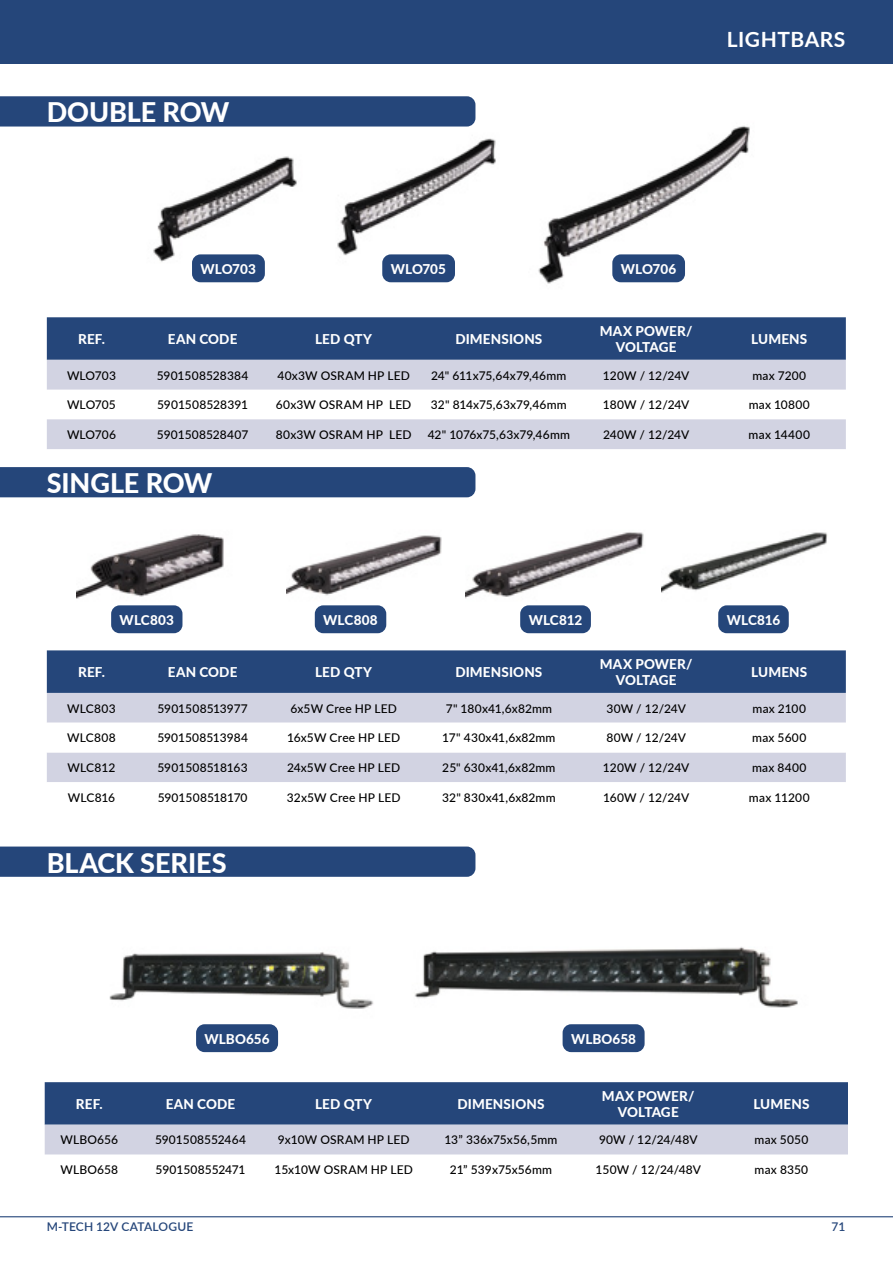
<style>
.page{position:relative;width:893px;height:1263px;background:#fff}
.page>*{position:absolute;margin:0;border:0;box-sizing:border-box;transform-origin:0 0}
.naglowki_serie{font:800 27px "Lato";letter-spacing:-.005em;color:#fff}
.naglowek_p_TOC{font:700 21px "Lato";letter-spacing:.025em;color:#fff}
.tabelka_naglowek{font:800 13.5px/16.2px "Lato";letter-spacing:.01em;color:#fff;text-align:center}
.zdjecia_shading_diod{font:800 13.5px "Lato";letter-spacing:.005em;color:#fff}
.tabelka_tekst{font:500 12px "Lato";letter-spacing:.01em;color:#000}
.t1{font:600 12px "Lato";letter-spacing:.01em;color:#25467a}
</style>
<div class="page">
<hr style="left:0;top:1216px;width:893px;height:1px;background:#25467a">
<div style="left:0;top:0;width:893px;height:64px;background:#25467a"></div>
<div style="left:47px;top:317px;width:799px;height:43px;background:#25467a"></div>
<svg style="left:47px;top:360px;width:799px;height:89px;fill:#d2d3e2"></svg>
<img style="left:153px;top:156px;width:144px;height:127px">
<div style="left:192px;top:254px;width:73px;height:28px;background:#25467a;border-radius:9px"></div>
<img style="left:337px;top:111px;width:159px;height:170px">
<div style="left:382px;top:254px;width:73px;height:28px;background:#25467a;border-radius:9px"></div>
<img style="left:538px;top:125px;width:212px;height:159px">
<div style="left:612px;top:254px;width:73px;height:28px;background:#25467a;border-radius:9px"></div>
<div style="left:47px;top:650px;width:799px;height:43px;background:#25467a"></div>
<div style="left:47px;top:693px;width:799px;height:30px;background:#d2d3e2"></div>
<div style="left:47px;top:752px;width:799px;height:30px;background:#d2d3e2"></div>
<svg style="left:45px;top:1082px;width:803px;height:72px;background:#6c80a5"></svg>
<div style="left:0;top:96px;width:475px;height:31px;background:#25467a"></div>
<div style="left:0;top:467px;width:475px;height:30px;background:#25467a"></div>
<div style="left:0;top:846px;width:475px;height:31px;background:#25467a"></div>
<img style="left:77px;top:534px;width:147px;height:86px">
<img style="left:109px;top:952px;width:265px;height:87px">
<img style="left:414px;top:947px;width:384px;height:92px">
<div style="left:111px;top:605px;width:71px;height:28px;background:#25467a;border-radius:9px"></div>
<div style="left:196px;top:1024px;width:82px;height:28px;background:#25467a;border-radius:9px"></div>
<div style="left:563px;top:1024px;width:82px;height:28px;background:#25467a;border-radius:9px"></div>
<img style="left:286px;top:535px;width:156px;height:85px">
<div style="left:315px;top:605px;width:71px;height:28px;background:#25467a;border-radius:9px"></div>
<img style="left:465px;top:532px;width:179px;height:79px">
<div style="left:520px;top:605px;width:71px;height:28px;background:#25467a;border-radius:9px"></div>
<img style="left:661px;top:532px;width:167px;height:61px">
<div style="left:718px;top:605px;width:71px;height:28px;background:#25467a;border-radius:9px"></div>
<p class="naglowki_serie" style="left:47px;top:92px;width:184px">DOUBLE ROW</p>
<p class="naglowek_p_TOC" style="left:727px;top:24px;width:120px">LIGHTBARS</p>
<p class="zdjecia_shading_diod" style="left:201px;top:259px;width:57px">WLO703</p>
<p class="zdjecia_shading_diod" style="left:391px;top:259px;width:57px">WLO705</p>
<p class="zdjecia_shading_diod" style="left:621px;top:259px;width:57px">WLO706</p>
<p class="tabelka_naglowek" style="left:78px;top:330px;width:28px">REF.</p>
<p class="tabelka_naglowek" style="left:168px;top:330px;width:71px">EAN CODE</p>
<p class="tabelka_naglowek" style="left:315px;top:330px;width:58px">LED QTY</p>
<p class="tabelka_naglowek" style="left:455px;top:330px;width:89px">DIMENSIONS</p>
<p class="tabelka_naglowek" style="left:600px;top:322px;width:94px">MAX POWER/<br>VOLTAGE</p>
<p class="tabelka_naglowek" style="left:751px;top:330px;width:58px">LUMENS</p>
<p class="tabelka_tekst" style="left:67px;top:366px;width:50px">WLO703</p>
<p class="tabelka_tekst" style="left:157px;top:366px;width:93px">5901508528384</p>
<p class="tabelka_tekst" style="left:277px;top:366px;width:134px">40x3W OSRAM HP LED</p>
<p class="tabelka_tekst" style="left:431px;top:366px;width:137px">24" 611x75,64x79,46mm</p>
<p class="tabelka_tekst" style="left:603px;top:366px;width:88px">120W / 12/24V</p>
<p class="tabelka_tekst" style="left:752px;top:366px;width:55px">max 7200</p>
<p class="tabelka_tekst" style="left:67px;top:396px;width:50px">WLO705</p>
<p class="tabelka_tekst" style="left:157px;top:396px;width:93px">5901508528391</p>
<p class="tabelka_tekst" style="left:276px;top:396px;width:137px">60x3W OSRAM HP LED</p>
<p class="tabelka_tekst" style="left:431px;top:396px;width:137px">32" 814x75,63x79,46mm</p>
<p class="tabelka_tekst" style="left:603px;top:396px;width:88px">180W / 12/24V</p>
<p class="tabelka_tekst" style="left:749px;top:396px;width:63px">max 10800</p>
<p class="tabelka_tekst" style="left:67px;top:426px;width:50px">WLO706</p>
<p class="tabelka_tekst" style="left:157px;top:426px;width:93px">5901508528407</p>
<p class="tabelka_tekst" style="left:276px;top:426px;width:137px">80x3W OSRAM HP LED</p>
<p class="tabelka_tekst" style="left:428px;top:426px;width:144px">42" 1076x75,63x79,46mm</p>
<p class="tabelka_tekst" style="left:603px;top:426px;width:88px">240W / 12/24V</p>
<p class="tabelka_tekst" style="left:749px;top:426px;width:63px">max 14400</p>
<p class="naglowki_serie" style="left:47px;top:463px;width:167px">SINGLE ROW</p>
<p class="zdjecia_shading_diod" style="left:120px;top:610px;width:56px">WLC803</p>
<p class="zdjecia_shading_diod" style="left:323px;top:610px;width:56px">WLC808</p>
<p class="zdjecia_shading_diod" style="left:529px;top:610px;width:55px">WLC812</p>
<p class="zdjecia_shading_diod" style="left:727px;top:610px;width:55px">WLC816</p>
<p class="tabelka_naglowek" style="left:78px;top:663px;width:28px">REF.</p>
<p class="tabelka_naglowek" style="left:168px;top:663px;width:71px">EAN CODE</p>
<p class="tabelka_naglowek" style="left:315px;top:663px;width:58px">LED QTY</p>
<p class="tabelka_naglowek" style="left:455px;top:663px;width:89px">DIMENSIONS</p>
<p class="tabelka_naglowek" style="left:600px;top:655px;width:94px">MAX POWER/<br>VOLTAGE</p>
<p class="tabelka_naglowek" style="left:751px;top:663px;width:58px">LUMENS</p>
<p class="tabelka_tekst" style="left:67px;top:700px;width:50px">WLC803</p>
<p class="tabelka_tekst" style="left:157px;top:700px;width:92px">5901508513977</p>
<p class="tabelka_tekst" style="left:290px;top:700px;width:108px">6x5W Cree HP LED</p>
<p class="tabelka_tekst" style="left:446px;top:700px;width:108px">7" 180x41,6x82mm</p>
<p class="tabelka_tekst" style="left:606px;top:700px;width:81px">30W / 12/24V</p>
<p class="tabelka_tekst" style="left:752px;top:700px;width:55px">max 2100</p>
<p class="tabelka_tekst" style="left:67px;top:729px;width:50px">WLC808</p>
<p class="tabelka_tekst" style="left:157px;top:729px;width:92px">5901508513984</p>
<p class="tabelka_tekst" style="left:287px;top:729px;width:115px">16x5W Cree HP LED</p>
<p class="tabelka_tekst" style="left:442px;top:729px;width:115px">17" 430x41,6x82mm</p>
<p class="tabelka_tekst" style="left:606px;top:729px;width:81px">80W / 12/24V</p>
<p class="tabelka_tekst" style="left:752px;top:729px;width:56px">max 5600</p>
<p class="tabelka_tekst" style="left:68px;top:759px;width:49px">WLC812</p>
<p class="tabelka_tekst" style="left:158px;top:759px;width:92px">5901508518163</p>
<p class="tabelka_tekst" style="left:287px;top:759px;width:115px">24x5W Cree HP LED</p>
<p class="tabelka_tekst" style="left:442px;top:759px;width:115px">25" 630x41,6x82mm</p>
<p class="tabelka_tekst" style="left:603px;top:759px;width:88px">120W / 12/24V</p>
<p class="tabelka_tekst" style="left:752px;top:759px;width:56px">max 8400</p>
<p class="tabelka_tekst" style="left:68px;top:789px;width:49px">WLC816</p>
<p class="tabelka_tekst" style="left:158px;top:789px;width:91px">5901508518170</p>
<p class="tabelka_tekst" style="left:287px;top:789px;width:115px">32x5W Cree HP LED</p>
<p class="tabelka_tekst" style="left:442px;top:789px;width:115px">32" 830x41,6x82mm</p>
<p class="tabelka_tekst" style="left:603px;top:789px;width:88px">160W / 12/24V</p>
<p class="tabelka_tekst" style="left:749px;top:789px;width:62px">max 11200</p>
<p class="naglowki_serie" style="left:47px;top:843px;width:181px">BLACK SERIES</p>
<p class="zdjecia_shading_diod" style="left:205px;top:1029px;width:66px">WLBO656</p>
<p class="zdjecia_shading_diod" style="left:571px;top:1029px;width:66px">WLBO658</p>
<p class="tabelka_naglowek" style="left:76px;top:1095px;width:28px">REF.</p>
<p class="tabelka_naglowek" style="left:166px;top:1095px;width:71px">EAN CODE</p>
<p class="tabelka_naglowek" style="left:315px;top:1095px;width:58px">LED QTY</p>
<p class="tabelka_naglowek" style="left:457px;top:1095px;width:89px">DIMENSIONS</p>
<p class="tabelka_naglowek" style="left:602px;top:1087px;width:94px">MAX POWER/<br>VOLTAGE</p>
<p class="tabelka_naglowek" style="left:753px;top:1095px;width:58px">LUMENS</p>
<p class="tabelka_tekst" style="left:61px;top:1131px;width:59px">WLBO656</p>
<p class="tabelka_tekst" style="left:155px;top:1131px;width:93px">5901508552464</p>
<p class="tabelka_tekst" style="left:278px;top:1131px;width:133px">9x10W OSRAM HP LED</p>
<p class="tabelka_tekst" style="left:444px;top:1131px;width:115px">13” 336x75x56,5mm</p>
<p class="tabelka_tekst" style="left:599px;top:1131px;width:100px">90W / 12/24/48V</p>
<p class="tabelka_tekst" style="left:754px;top:1131px;width:55px">max 5050</p>
<p class="tabelka_tekst" style="left:61px;top:1161px;width:59px">WLBO658</p>
<p class="tabelka_tekst" style="left:156px;top:1161px;width:91px">5901508552471</p>
<p class="tabelka_tekst" style="left:274px;top:1161px;width:140px">15x10W OSRAM HP LED</p>
<p class="tabelka_tekst" style="left:450px;top:1161px;width:104px">21” 539x75x56mm</p>
<p class="tabelka_tekst" style="left:596px;top:1161px;width:107px">150W / 12/24/48V</p>
<p class="tabelka_tekst" style="left:755px;top:1161px;width:55px">max 8350</p>
<p class="t1" style="left:47px;top:1218px;width:148px">M-TECH 12V CATALOGUE</p>
<p class="t1" style="left:832px;top:1218px;width:15px">71</p>
</div>
